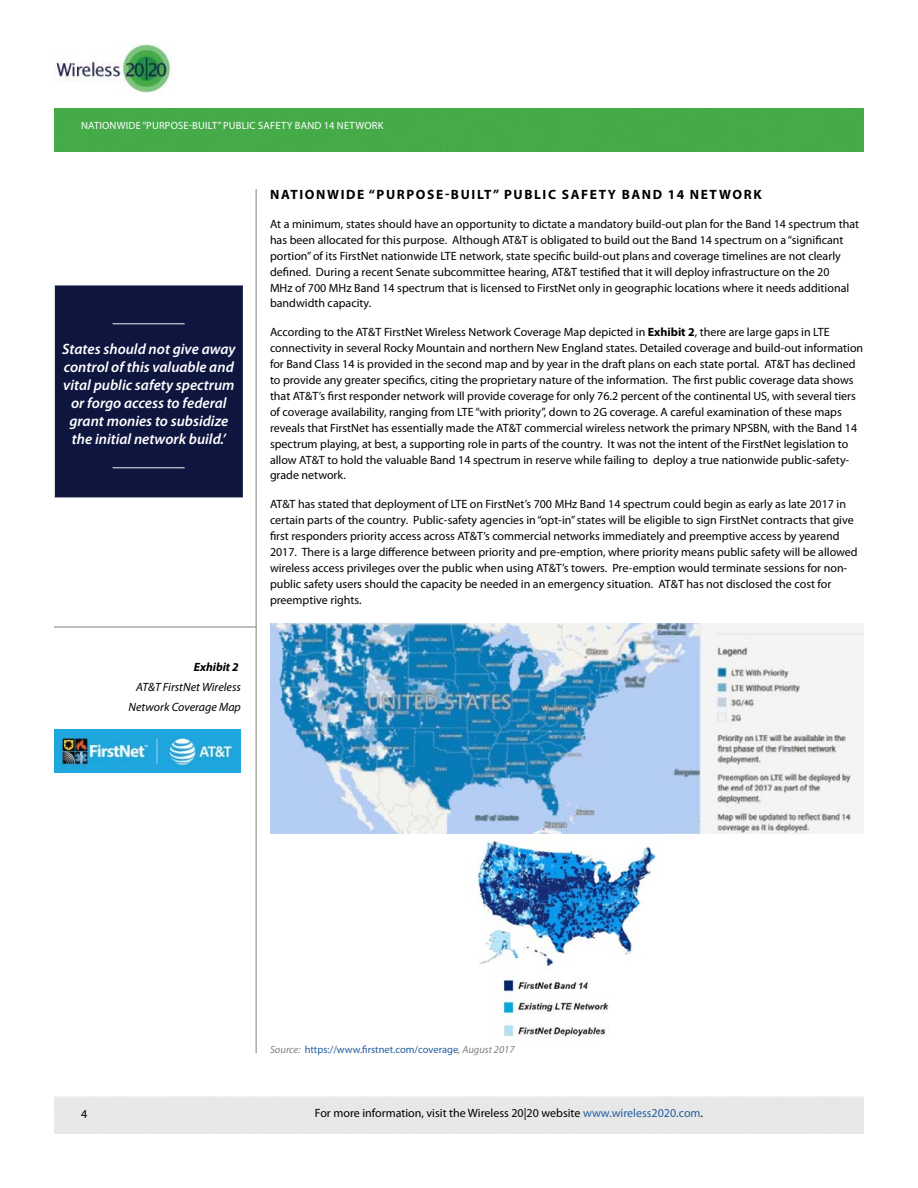
<style>
.page{position:relative;width:918px;height:1188px;background:#fff}
.page>*{position:absolute;margin:0;border:0;box-sizing:border-box;transform-origin:0 0}
.t1{font:900 18px "Myriad Pro";color:#fff}
.t2{font:italic 600 15px/18px "Myriad Pro";color:#fff;text-align:center}
.t3{font:700 13.5px "Myriad Pro";letter-spacing:.12em;color:#000}
.t4{font:12px/15.9px "Myriad Pro";color:#000}
.t5{font:italic 12px/20.2px "Myriad Pro";color:#000;text-align:right}
.t6{font:italic 700 12px "Myriad Pro";color:#000}
.t7{font:10.5px "Myriad Pro";color:#215e9e}
.t8{font:10.5px "Myriad Pro";letter-spacing:.02em;color:#fff}
.s1{font-weight:700}
.s2{font-style:italic;color:#808084}
.s3{color:#215e9e}
</style>
<div class="page">
<div style="left:54px;top:108px;width:810px;height:44px;background:#45ab49"></div>
<img style="left:54px;top:44px;width:117px;height:49px">
<hr style="left:256px;top:189px;width:1px;height:864px;background:#808084">
<hr style="left:54px;top:627px;width:202px;height:1px;background:#808084">
<img style="left:270px;top:623px;width:594px;height:211px">
<div style="left:54px;top:285px;width:189px;height:213px;background:#0e153f"></div>
<hr style="left:54px;top:285px;width:190px;height:1px;background:#fff">
<hr style="left:54px;top:285px;width:1px;height:213px;background:#fff">
<img style="left:477px;top:840px;width:180px;height:198px">
<img style="left:54px;top:729px;width:187px;height:44px">
<p class="t8" style="left:81px;top:119px;width:14px">Nationwide</p>
<p class="t8" style="left:142px;top:119px;width:24px">“purpose</p>
<p class="t8" style="left:189px;top:119px;width:53px">-built” public</p>
<p class="t8" style="left:258px;top:119px;width:7px">safet</p>
<p class="t8" style="left:287px;top:119px;width:16px">y band</p>
<p class="t8" style="left:324px;top:119px;width:21px">14 networ</p>
<p class="t8" style="left:378px;top:119px;width:7px">k</p>
<h1 class="t1" style="left:113px;top:305px;width:73px">________</h1>
<p class="t2" style="left:62px;top:340px;width:175px">States should not give away control of this valuable and vital public safety spectrum or forgo access to federal grant monies to subsidize the initial network build.’</p>
<h1 class="t1" style="left:113px;top:449px;width:73px">________</h1>
<p class="t6" style="left:194px;top:659px;width:46px">Exhibit 2</p>
<p class="t5" style="left:129px;top:676px;width:114px">AT&amp;T FirstNet Wireless<br>Network Coverage Map</p>
<p class="t3" style="left:270px;top:186px;width:493px">NATIONWIDE “PURPOSE-BUILT” PUBLIC SAFETY BAND 14 NETWORK</p>
<p class="t4" style="left:270px;top:216px;width:591px">At a minimum, states should have an opportunity to dictate a mandatory build-out plan for the Band 14 spectrum that has been allocated for this purpose. Although AT&amp;T is obligated to build out the Band 14 spectrum on a “significant portion” of its FirstNet nationwide LTE network, state specific build-out plans and coverage timelines are not clearly defined. During a recent Senate subcommittee hearing, AT&amp;T testified that it will deploy infrastructure on the 20<br>MHz of 700 MHz Band 14 spectrum that is licensed to FirstNet only in geographic locations where it needs additional bandwidth capacity.</p>
<p class="t4" style="left:270px;top:324px;width:595px">According to the AT&amp;T FirstNet Wireless Network Coverage Map depicted in <span class="s1">Exhibit 2</span>, there are large gaps in LTE connectivity in several Rocky Mountain and northern New England states. Detailed coverage and build-out information for Band Class 14 is provided in the second map and by year in the draft plans on each state portal. AT&amp;T has declined to provide any greater specifics, citing the proprietary nature of the information. The first public coverage data shows that AT&amp;T’s first responder network will provide coverage for only 76.2 percent of the continental US, with several tiers of coverage availability, ranging from LTE “with priority”, down to 2G coverage. A careful examination of these maps reveals that FirstNet has essentially made the AT&amp;T commercial wireless network the primary NPSBN, with the Band 14 spectrum playing, at best, a supporting role in parts of the country. It was not the intent of the FirstNet legislation to allow AT&amp;T to hold the valuable Band 14 spectrum in reserve while failing to deploy a true nationwide public-safety&shy;grade network.</p>
<p class="t4" style="left:270px;top:496px;width:589px">AT&amp;T has stated that deployment of LTE on FirstNet’s 700 MHz Band 14 spectrum could begin as early as late 2017 in certain parts of the country. Public-safety agencies in “opt-in” states will be eligible to sign FirstNet contracts that give first responders priority access across AT&amp;T’s commercial networks immediately and preemptive access by yearend 2017. There is a large difference between priority and pre-emption, where priority means public safety will be allowed wireless access privileges over the public when using AT&amp;T’s towers. Pre-emption would terminate sessions for non&shy;public safety users should the capacity be needed in an emergency situation. AT&amp;T has not disclosed the cost for preemptive rights.</p>
<p class="t7" style="left:270px;top:1043px;width:246px"><span class="s2">Source:</span> https://www.firstnet.com/coverage<span class="s2">, August 2017</span></p>
<p class="t4" style="left:81px;top:1105px;width:8px">4</p>
<p class="t4" style="left:315px;top:1105px;width:390px">For more information, visit the Wireless 20|20 website <span class="s3">www.wireless2020.com</span>.</p>
</div>
